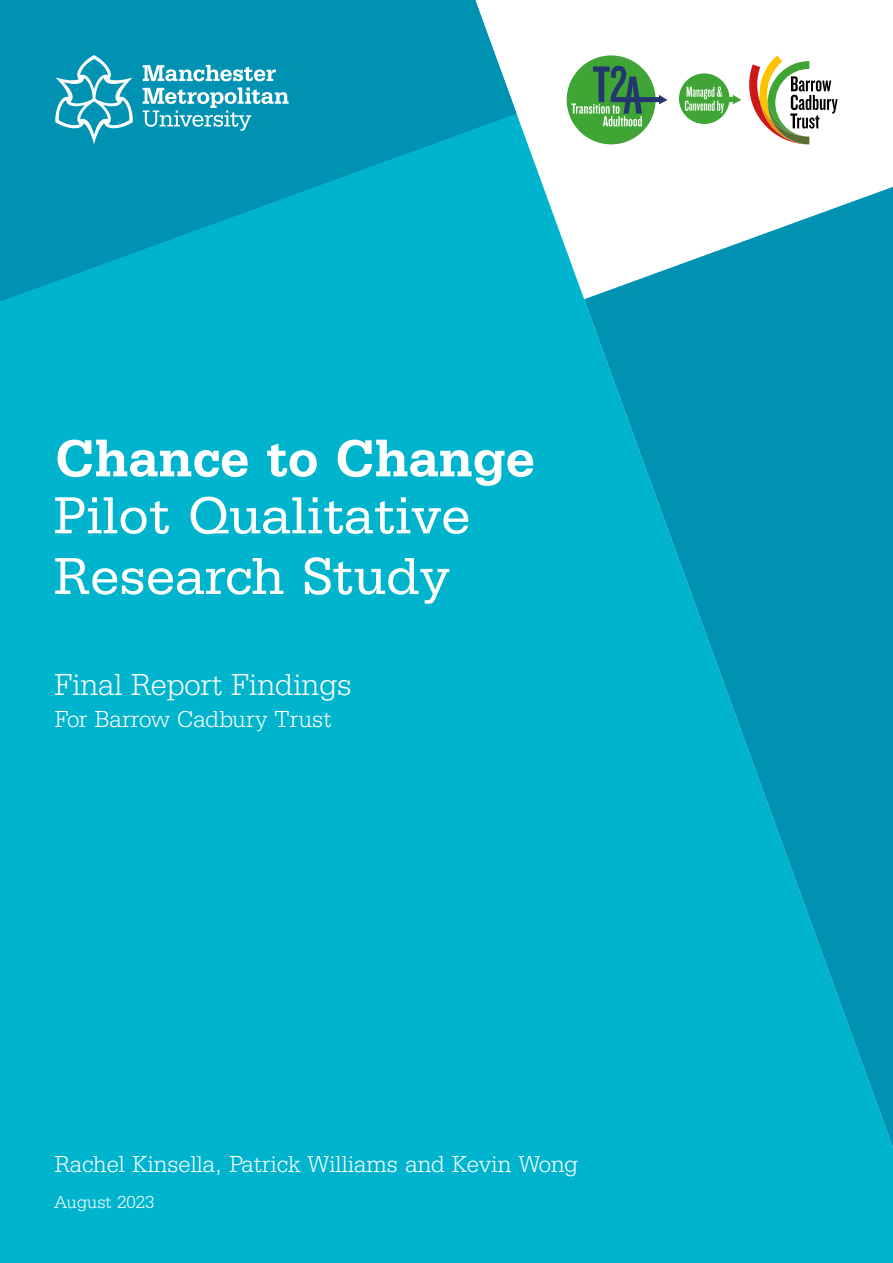
<style>
.page{position:relative;width:893px;height:1263px;background:#fff}
.page>*{position:absolute;margin:0;border:0;box-sizing:border-box;transform-origin:0 0}
.H1_-_title{font:54px/58.8px "Serifa BEFOP";color:#fff}
.P_-_body_p1_28pt{font:300 31.5px "Serifa BEFOP";color:#fff}
.P_-_body_p1_16pt{font:300 24px "Serifa BEFOP";color:#fff}
.P_-_body_p1_12pt{font:300 18px "Serifa BEFOP";color:#fff}
.s1{font-weight:500}
</style>
<div class="page">
<div style="left:0;top:55px;width:893px;height:1208px;background:#00b4ce"></div>
<svg style="left:584px;top:187px;width:309px;height:961px"></svg>
<svg style="left:0;top:0;width:517px;height:302px;fill:#0092b3"></svg>
<svg style="left:143px;top:65px;width:146px;height:66px"></svg>
<svg style="left:55px;top:55px;width:78px;height:89px"></svg>
<div style="left:567px;top:55px;width:89px;height:89px;background:#3fa535;border-radius:50%"></div>
<svg style="left:571px;top:66px;width:96px;height:60px"></svg>
<svg style="left:749px;top:55px;width:89px;height:89px"></svg>
<svg style="left:679px;top:73px;width:62px;height:51px"></svg>
<h1 class="H1_-_title" style="left:54px;top:429px;width:483px"><span class="s1">Chance to Change<br></span>Pilot Qualitative<br>Research Study</h1>
<p class="P_-_body_p1_28pt" style="left:54px;top:667px;width:299px">Final Report Findings</p>
<p class="P_-_body_p1_16pt" style="left:55px;top:705px;width:278px">For Barrow Cadbury Trust</p>
<p class="P_-_body_p1_16pt" style="left:55px;top:1151px;width:525px">Rachel Kinsella, Patrick Williams and Kevin Wong</p>
<p class="P_-_body_p1_12pt" style="left:54px;top:1192px;width:102px">August 2023</p>
</div>
